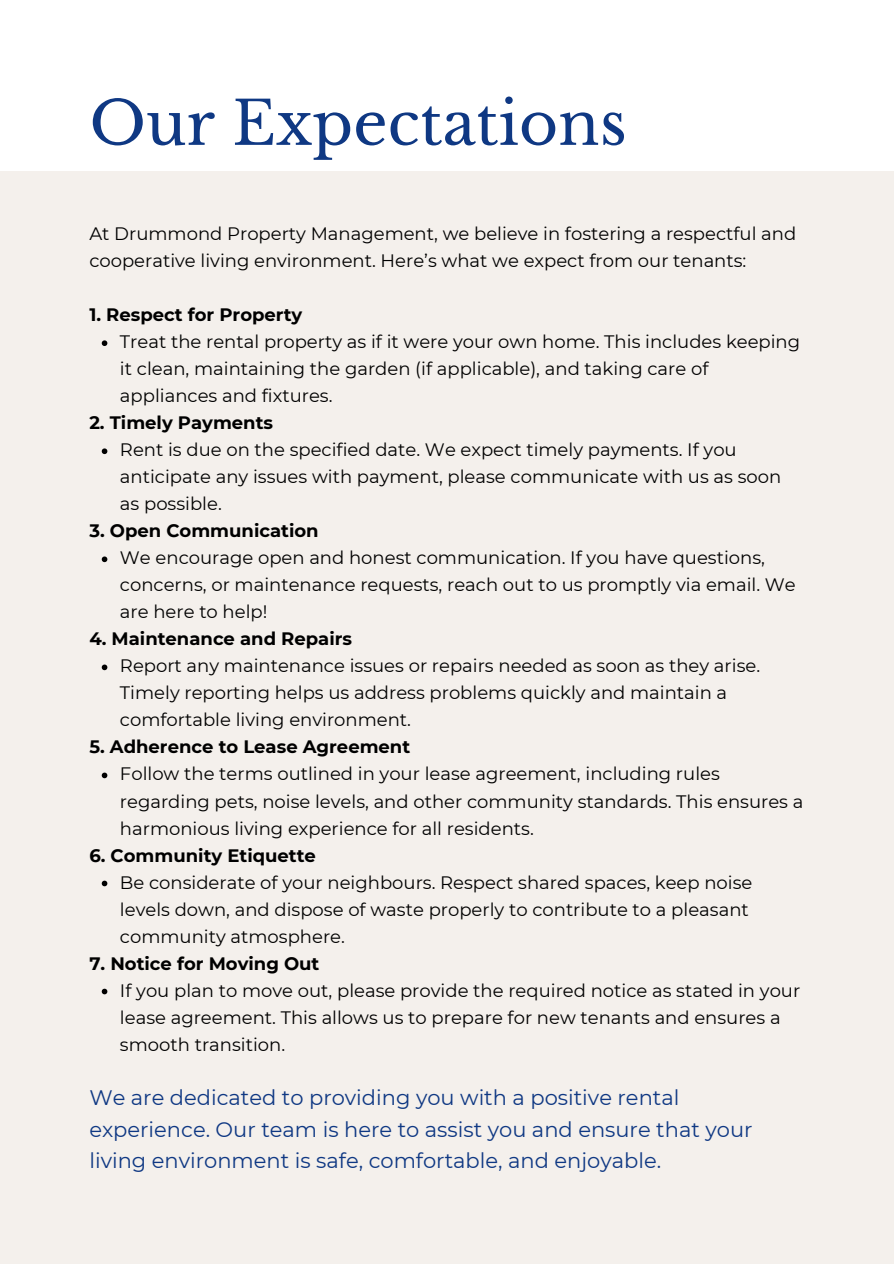
<style>
.page{position:relative;width:894px;height:1264px;background:#fff}
.page>*{position:absolute;margin:0;border:0;box-sizing:border-box;transform-origin:0 0}
.t1{font:60px "Libre Baskerville";color:#0f3883}
.t2{font:21px/31.5px "Montserrat";color:#0f3883}
.t3{font:18px/27px "Montserrat";color:#000}
.t4{font:700 18px "Montserrat";color:#000}
</style>
<div class="page">
<div style="left:0;top:171px;width:893px;height:1092px;background:#f4f0ec"></div>
<svg style="left:102px;top:340px;width:5px;height:6px"></svg>
<svg style="left:102px;top:448px;width:5px;height:6px"></svg>
<svg style="left:102px;top:556px;width:5px;height:6px"></svg>
<svg style="left:102px;top:664px;width:5px;height:6px"></svg>
<svg style="left:102px;top:772px;width:5px;height:6px"></svg>
<svg style="left:102px;top:880px;width:5px;height:6px"></svg>
<svg style="left:102px;top:988px;width:5px;height:6px"></svg>
<p class="t1" style="left:89px;top:87px;width:539px">Our Expectations</p>
<p class="t3" style="left:89px;top:220px;width:708px">At Drummond Property Management, we believe in fostering a respectful and cooperative living environment. Here’s what we expect from our tenants:</p>
<p class="t4" style="left:89px;top:304px;width:214px">1. Respect for Property</p>
<h3 class="t3" style="left:120px;top:328px;width:681px">Treat the rental property as if it were your own home. This includes keeping it clean, maintaining the garden (if applicable), and taking care of appliances and fixtures.</h3>
<p class="t4" style="left:89px;top:412px;width:185px">2. Timely Payments</p>
<h3 class="t3" style="left:120px;top:436px;width:662px">Rent is due on the specified date. We expect timely payments. If you anticipate any issues with payment, please communicate with us as soon as possible.</h3>
<p class="t4" style="left:89px;top:520px;width:231px">3. Open Communication</p>
<h3 class="t3" style="left:120px;top:544px;width:677px">We encourage open and honest communication. If you have questions, concerns, or maintenance requests, reach out to us promptly via email. We are here to help!</h3>
<p class="t4" style="left:89px;top:628px;width:264px">4. Maintenance and Repairs</p>
<h3 class="t3" style="left:120px;top:652px;width:641px">Report any maintenance issues or repairs needed as soon as they arise.<br>Timely reporting helps us address problems quickly and maintain a comfortable living environment.</h3>
<p class="t4" style="left:89px;top:736px;width:322px">5. Adherence to Lease Agreement</p>
<h3 class="t3" style="left:120px;top:760px;width:684px">Follow the terms outlined in your lease agreement, including rules regarding pets, noise levels, and other community standards. This ensures a harmonious living experience for all residents.</h3>
<p class="t4" style="left:89px;top:844px;width:228px">6. Community Etiquette</p>
<h3 class="t3" style="left:120px;top:868px;width:633px">Be considerate of your neighbours. Respect shared spaces, keep noise levels down, and dispose of waste properly to contribute to a pleasant community atmosphere.</h3>
<p class="t4" style="left:89px;top:952px;width:231px">7. Notice for Moving Out</p>
<h3 class="t3" style="left:120px;top:976px;width:681px">If you plan to move out, please provide the required notice as stated in your lease agreement. This allows us to prepare for new tenants and ensures a smooth transition.</h3>
<p class="t2" style="left:89px;top:1081px;width:664px">We are dedicated to providing you with a positive rental experience. Our team is here to assist you and ensure that your living environment is safe, comfortable, and enjoyable.</p>
</div>
